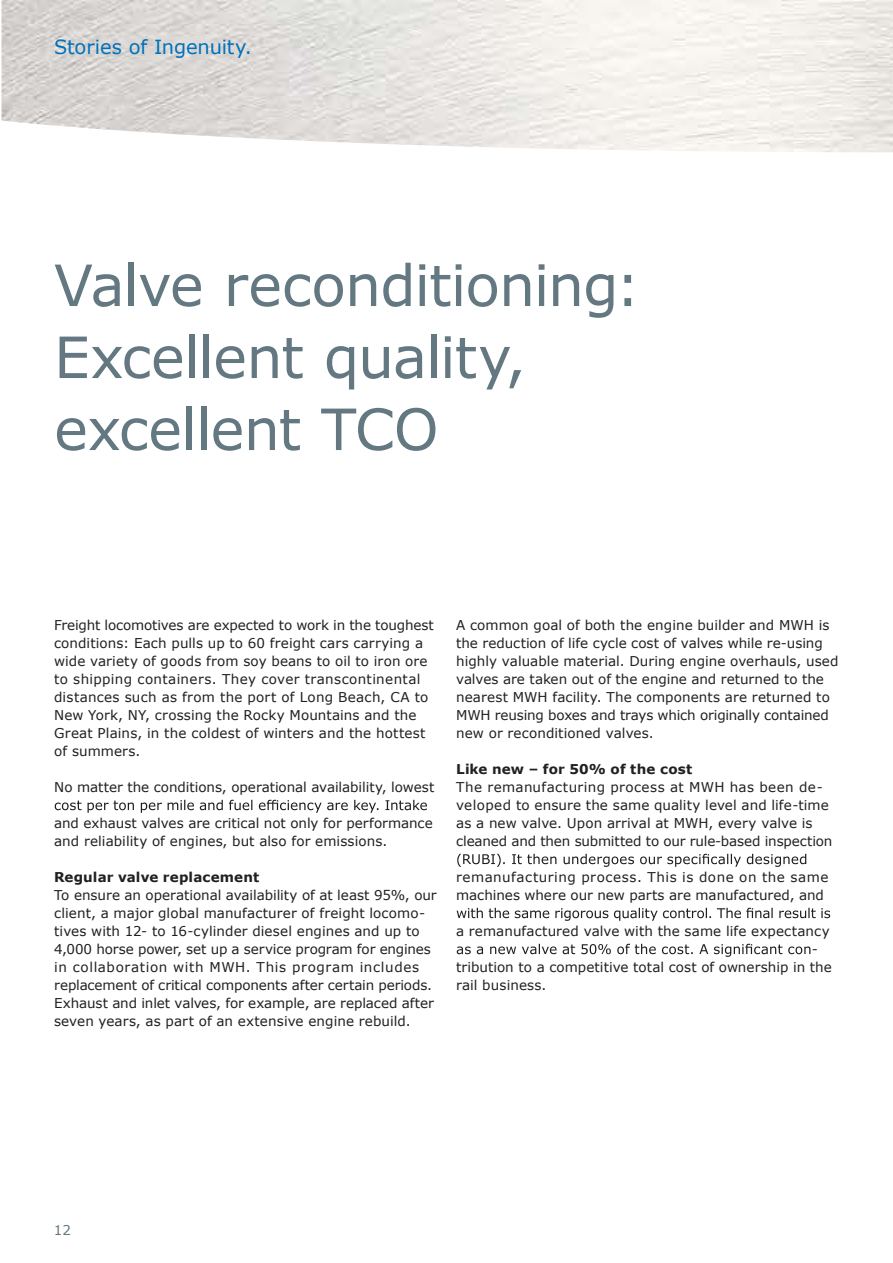
<style>
.page{position:relative;width:893px;height:1263px;background:#fff}
.page>*{position:absolute;margin:0;border:0;box-sizing:border-box;transform-origin:0 0}
.t1{font:57px/72px "Verdana";letter-spacing:-.02em;color:#647882}
.t2{font:19.5px "Verdana";letter-spacing:-.01em;color:#0072bc}
.t3{font:13.5px/18px "Verdana";letter-spacing:.005em;color:#231f20}
.t4{font:13.5px/18px "Verdana";letter-spacing:.03em;color:#231f20}
.t5{font:700 13.5px "Verdana";letter-spacing:.01em;color:#231f20}
.t6{font:13.5px "Verdana";color:#647882}
</style>
<div class="page">
<img style="left:2px;top:0;width:891px;height:152px">
<svg style="left:55px;top:800px;width:372px;height:13px"></svg>
<svg style="left:457px;top:854px;width:349px;height:13px"></svg>
<svg style="left:457px;top:908px;width:373px;height:13px"></svg>
<svg style="left:457px;top:944px;width:353px;height:13px"></svg>
<h2 class="t2" style="left:54px;top:34px;width:199px">Stories of Ingenuity.</h2>
<h1 class="t1" style="left:54px;top:249px;width:588px">Valve reconditioning:<br>Excellent quality, excellent TCO</h1>
<p class="t3" style="left:54px;top:616px;width:381px">Freight locomotives are expected to work in the toughest conditions: Each pulls up to 60 freight cars carrying a wide variety of goods from soy beans to oil to iron ore to shipping containers. They cover transcontinental distances such as from the port of Long Beach, CA to New York, NY, crossing the Rocky Mountains and the Great Plains, in the coldest of winters and the hottest of summers.</p>
<p class="t3" style="left:54px;top:778px;width:382px">No matter the conditions, operational availability, lowest</p>
<p class="t3" style="left:54px;top:814px;width:380px">and exhaust valves are critical not only for performance and reliability of engines, but also for emissions.</p>
<p class="t5" style="left:54px;top:867px;width:207px">Regular valve replacement</p>
<p class="t3" style="left:54px;top:886px;width:384px">To ensure an operational availability of at least 95%, our client, a major global manufacturer of freight locomo&shy;tives with 12- to 16-cylinder diesel engines and up to 4,000 horse power, set up a service program for engines in collaboration with MWH. This program includes replacement of critical components after certain periods.<br>Exhaust and inlet valves, for example, are replaced after seven years, as part of an extensive engine rebuild.</p>
<p class="t3" style="left:456px;top:616px;width:384px">A common goal of both the engine builder and MWH is the reduction of life cycle cost of valves while re-using highly valuable material. During engine overhauls, used valves are taken out of the engine and returned to the nearest MWH facility. The components are returned to MWH re using boxes and trays which originally contained new or reconditioned valves.</p>
<p class="t5" style="left:456px;top:760px;width:237px">Like new – for 50% of the cost</p>
<p class="t3" style="left:456px;top:778px;width:378px">The remanufacturing process at MWH has been de&shy;veloped to ensure the same quality level and life-time as a new valve. Upon arrival at MWH, every valve is cleaned and then submitted to our rule-based inspection</p>
<p class="t4" style="left:456px;top:868px;width:374px">remanufacturing process. This is done on the same machines where our new parts are manufactured, and</p>
<p class="t3" style="left:456px;top:922px;width:375px">a remanufactured valve with the same life expectancy</p>
<p class="t3" style="left:812px;top:940px;width:8px">-</p>
<p class="t3" style="left:456px;top:958px;width:377px">tribution to a competitive total cost of ownership in the</p>
<p class="t3" style="left:456px;top:976px;width:92px">rail business.</p>
<p class="t6" style="left:54px;top:1221px;width:19px">12</p>
</div>
